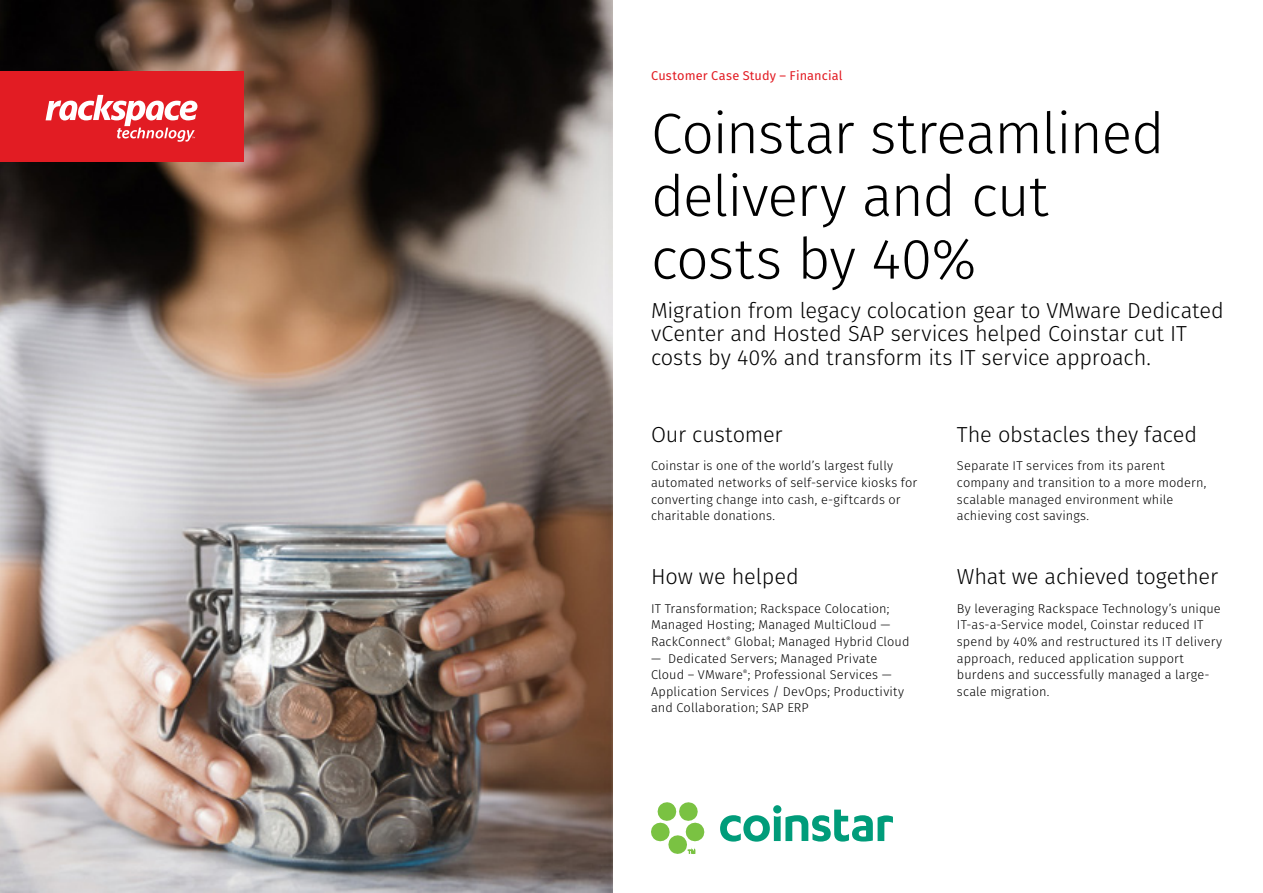
<style>
.page{position:relative;width:1263px;height:893px;background:#fff}
.page>*{position:absolute;margin:0;border:0;box-sizing:border-box;transform-origin:0 0}
.t1{font:300 57px/62.7px "Fira Sans";letter-spacing:-.02em;color:#000}
.t2{font:300 21.75px/23.9px "Fira Sans";letter-spacing:-.005em;color:#000}
.t3{font:300 12.75px/16.5px "Fira Sans";letter-spacing:.01em;color:#000}
.t4{font:12.75px "Fira Sans";letter-spacing:.01em;color:#e21c23}
</style>
<div class="page">
<img style="left:0;top:0;width:612px;height:893px">
<svg style="left:720px;top:810px;width:173px;height:32px"></svg>
<div style="left:773px;top:805px;width:8px;height:8px;background:#009c7a;border-radius:50%"></div>
<svg style="left:651px;top:802px;width:54px;height:52px"></svg>
<div style="left:0;top:71px;width:243px;height:91px;background:#e21c23"></div>
<svg style="left:46px;top:95px;width:151px;height:47px"></svg>
<p class="t4" style="left:651px;top:66px;width:193px">Customer Case Study – Financial</p>
<h1 class="t1" style="left:651px;top:102px;width:515px">Coinstar streamlined delivery and cut costs by 40%</h1>
<h2 class="t2" style="left:651px;top:298px;width:574px">Migration from legacy colocation gear to VMware Dedicated vCenter and Hosted SAP services helped Coinstar cut IT costs by 40% and transform its IT service approach.</h2>
<h2 class="t2" style="left:651px;top:422px;width:133px">Our customer</h2>
<p class="t3" style="left:651px;top:458px;width:268px">Coinstar is one of the world’s largest fully automated networks of self-service kiosks for converting change into cash, e-giftcards or charitable donations.</p>
<h2 class="t2" style="left:651px;top:565px;width:149px">How we helped</h2>
<p class="t3" style="left:651px;top:600px;width:260px">IT Transformation; Rackspace Colocation;<br>Managed Hosting; Managed MultiCloud —<br>RackConnect<sup>®</sup> Global; Managed Hybrid Cloud</p>
<p class="t3" style="left:651px;top:650px;width:255px">— Dedicated Servers; Managed Private Cloud – VMware<sup>®</sup>; Professional Services — Application Services / DevOps; Productivity and Collaboration; SAP ERP</p>
<h2 class="t2" style="left:957px;top:422px;width:242px">The obstacles they faced</h2>
<p class="t3" style="left:957px;top:458px;width:251px">Separate IT services from its parent company and transition to a more modern, scalable managed environment while achieving cost savings.</p>
<h2 class="t2" style="left:957px;top:565px;width:263px">What we achieved together</h2>
<p class="t3" style="left:957px;top:600px;width:267px">By leveraging Rackspace Technology’s unique IT-as-a-Service model, Coinstar reduced IT spend by 40% and restructured its IT delivery approach, reduced application support burdens and successfully managed a large&shy;scale migration.</p>
</div>
